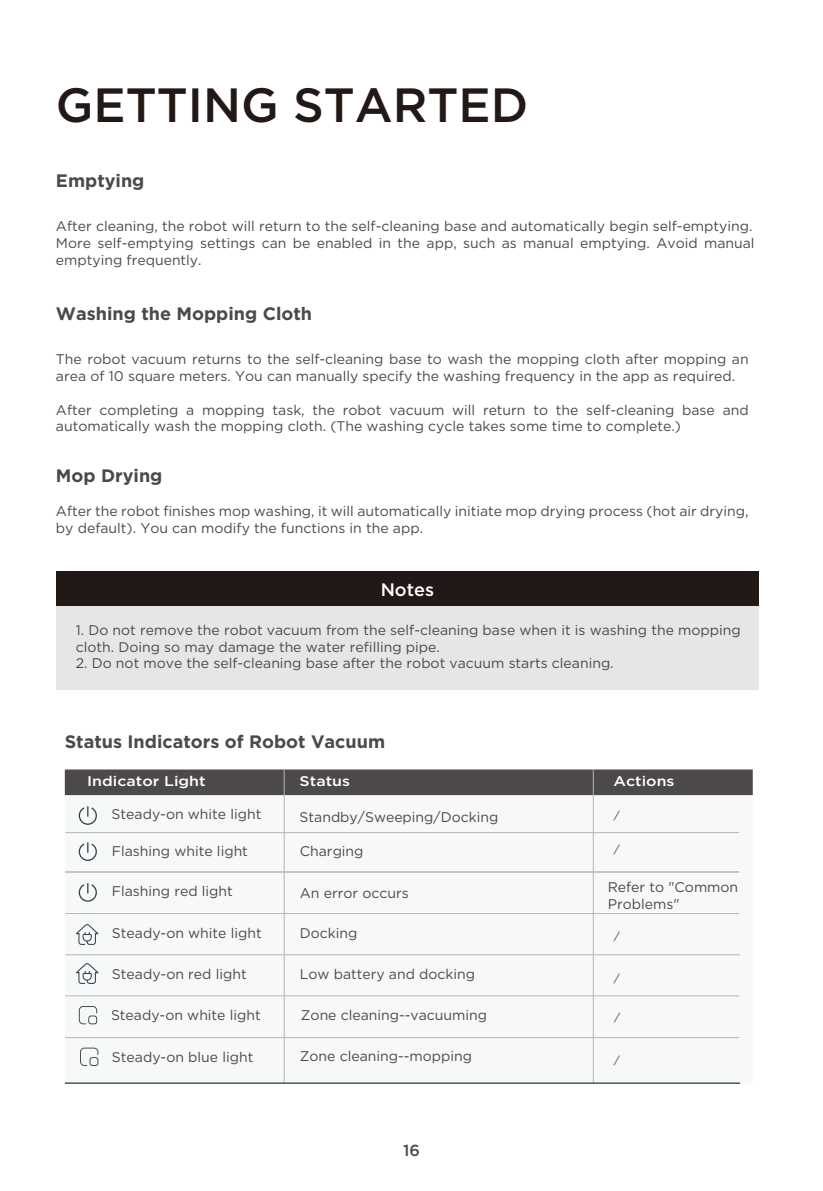
<style>
.page{position:relative;width:823px;height:1191px;background:#fff}
.page>*{position:absolute;margin:0;border:0;box-sizing:border-box;transform-origin:0 0}
.t1{font:500 48px "Gotham";color:#221815}
.t2{font:700 18px "Gotham";color:#4c4948}
.t3{font:500 18px "Gotham";color:#fff}
.t4{font:500 16px "Gotham";color:#4c4948}
.t5{font:14px/16.8px "Gotham";color:#4c4948}
.t6{font:500 14px "Gotham";color:#fff;scale:1.14 1}
.t7{font:10.6px "Gotham";color:#4c4948;scale:1.14 1}
</style>
<div class="page">
<div style="left:56px;top:571px;width:702px;height:35px;background:#221815"></div>
<div style="left:56px;top:606px;width:702px;height:83px;background:#e6e6e6"></div>
<svg style="left:65px;top:795px;width:687px;height:288px"></svg>
<div style="left:65px;top:769px;width:687px;height:26px;background:#4c4948"></div>
<hr style="left:284px;top:769px;width:1px;height:314px;background:#b5b6b6">
<hr style="left:592px;top:769px;width:1px;height:314px;background:#b5b6b6">
<hr style="left:65px;top:913px;width:673px;height:1px;background:#b5b6b6">
<hr style="left:65px;top:871px;width:673px;height:1px;background:#b5b6b6">
<hr style="left:65px;top:832px;width:673px;height:1px;background:#b5b6b6">
<hr style="left:65px;top:995px;width:673px;height:1px;background:#b5b6b6">
<hr style="left:65px;top:1037px;width:673px;height:1px;background:#b5b6b6">
<hr style="left:65px;top:1082px;width:674px;height:1px;background:#1b2632">
<hr style="left:66px;top:954px;width:673px;height:1px;background:#b5b6b6">
<svg style="left:76px;top:924px;width:22px;height:21px"></svg>
<svg style="left:79px;top:1006px;width:18px;height:18px"></svg>
<svg style="left:79px;top:806px;width:18px;height:19px"></svg>
<svg style="left:79px;top:842px;width:18px;height:19px"></svg>
<svg style="left:79px;top:883px;width:18px;height:18px"></svg>
<svg style="left:76px;top:963px;width:22px;height:21px"></svg>
<svg style="left:80px;top:1047px;width:18px;height:19px"></svg>
<h1 class="t1" style="left:56px;top:74px;width:473px">GETTING STARTED</h1>
<p class="t2" style="left:56px;top:168px;width:90px">Emptying</p>
<p class="t5" style="left:56px;top:217px;width:699px">After cleaning, the robot will return to the self-cleaning base and automatically begin self-emptying.<br>More self-emptying settings can be enabled in the app, such as manual emptying. Avoid manual emptying frequently.</p>
<p class="t2" style="left:56px;top:301px;width:257px">Washing the Mopping Cloth</p>
<p class="t5" style="left:56px;top:350px;width:693px">The robot vacuum returns to the self-cleaning base to wash the mopping cloth after mopping an area of 10 square meters. You can manually specify the washing frequency in the app as required.</p>
<p class="t5" style="left:56px;top:401px;width:693px">After completing a mopping task, the robot vacuum will return to the self-cleaning base and automatically wash the mopping cloth. (The washing cycle takes some time to complete.)</p>
<p class="t2" style="left:56px;top:464px;width:108px">Mop Drying</p>
<p class="t5" style="left:56px;top:502px;width:693px">After the robot finishes mop washing, it will automatically initiate mop drying process (hot air drying, by default). You can modify the functions in the app.</p>
<p class="t3" style="left:380px;top:578px;width:55px">Notes</p>
<p class="t5" style="left:76px;top:621px;width:666px">1. Do not remove the robot vacuum from the self-cleaning base when it is washing the mopping cloth. Doing so may damage the water refilling pipe.</p>
<p class="t5" style="left:76px;top:654px;width:539px">2. Do not move the self-cleaning base after the robot vacuum starts cleaning.</p>
<p class="t2" style="left:65px;top:730px;width:322px">Status Indicators of Robot Vacuum</p>
<p class="t6" style="left:87px;top:772px;width:105px">Indicator Light</p>
<p class="t6" style="left:299px;top:772px;width:46px">Status</p>
<p class="t5" style="left:112px;top:805px;width:151px">Steady-on white light</p>
<p class="t5" style="left:299px;top:842px;width:65px">Charging</p>
<p class="t5" style="left:112px;top:882px;width:122px">Flashing red light</p>
<p class="t5" style="left:299px;top:884px;width:110px">An error occurs</p>
<p class="t5" style="left:112px;top:924px;width:151px">Steady-on white light</p>
<p class="t5" style="left:299px;top:924px;width:59px">Docking</p>
<p class="t5" style="left:112px;top:965px;width:136px">Steady-on red light</p>
<p class="t5" style="left:299px;top:965px;width:177px">Low battery and docking</p>
<p class="t5" style="left:299px;top:808px;width:200px">Standby/Sweeping/Docking</p>
<p class="t5" style="left:112px;top:842px;width:137px">Flashing white light</p>
<p class="t6" style="left:613px;top:772px;width:55px">Actions</p>
<p class="t7" style="left:613px;top:808px;width:7px">/</p>
<p class="t7" style="left:613px;top:842px;width:7px">/</p>
<p class="t5" style="left:607px;top:878px;width:132px">Refer to "Common<br>Problems"</p>
<p class="t7" style="left:613px;top:929px;width:7px">/</p>
<p class="t7" style="left:613px;top:971px;width:7px">/</p>
<p class="t5" style="left:111px;top:1006px;width:151px">Steady-on white light</p>
<p class="t5" style="left:301px;top:1006px;width:188px">Zone cleaning--vacuuming</p>
<p class="t7" style="left:614px;top:1010px;width:7px">/</p>
<p class="t5" style="left:112px;top:1048px;width:143px">Steady-on blue light</p>
<p class="t5" style="left:299px;top:1047px;width:174px">Zone cleaning--mopping</p>
<p class="t4" style="left:403px;top:1140px;width:18px">16</p>
<p class="t7" style="left:613px;top:1053px;width:7px">/</p>
</div>
